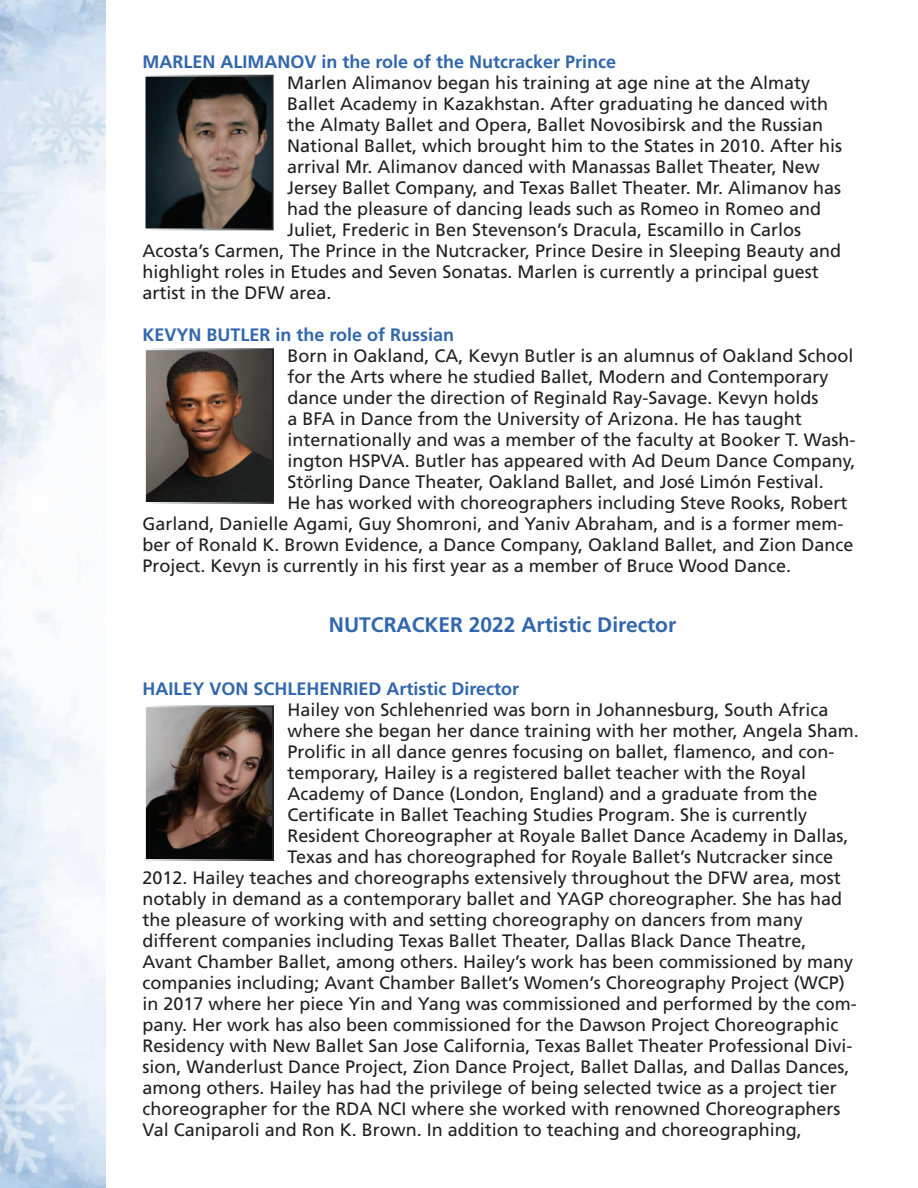
<style>
.page{position:relative;width:918px;height:1188px;background:#fff}
.page>*{position:absolute;margin:0;border:0;box-sizing:border-box;transform-origin:0 0}
.t1{font:700 21px "Frutiger LT Std";color:#3167ad}
.t2{font:18px "Frutiger LT Std";color:#231f20}
.t3{font:700 18px "Frutiger LT Std";color:#3167ad}
</style>
<div class="page">
<img style="left:0;top:0;width:106px;height:1188px">
<img style="left:147px;top:78px;width:124px;height:149px">
<img style="left:147px;top:351px;width:124px;height:150px">
<div style="left:144px;top:348px;width:130px;height:156px;border:2px solid #fff"></div>
<img style="left:147px;top:708px;width:124px;height:150px">
<div style="left:144px;top:705px;width:130px;height:156px;border:2px solid #fff"></div>
<p class="t3" style="left:143px;top:51px;width:475px">MARLEN ALIMANOV in the role of the Nutcracker Prince</p>
<p class="t2" style="left:287px;top:72px;width:525px">Marlen Alimanov began his training at age nine at the Almaty</p>
<p class="t2" style="left:287px;top:93px;width:543px">Ballet Academy in Kazakhstan. After graduating he danced with</p>
<p class="t2" style="left:287px;top:114px;width:538px">the Almaty Ballet and Opera, Ballet Novosibirsk and the Russian</p>
<p class="t2" style="left:287px;top:135px;width:557px">National Ballet, which brought him to the States in 2010. After his</p>
<p class="t2" style="left:287px;top:156px;width:534px">arrival Mr. Alimanov danced with Manassas Ballet Theater, New</p>
<p class="t2" style="left:287px;top:177px;width:556px">Jersey Ballet Company, and Texas Ballet Theater. Mr. Alimanov has</p>
<p class="t2" style="left:287px;top:198px;width:536px">had the pleasure of dancing leads such as Romeo in Romeo and</p>
<p class="t2" style="left:287px;top:219px;width:516px">Juliet, Frederic in Ben Stevenson’s Dracula, Escamillo in Carlos</p>
<p class="t2" style="left:143px;top:240px;width:700px">Acosta’s Carmen, The Prince in the Nutcracker, Prince Desire in Sleeping Beauty and</p>
<p class="t2" style="left:143px;top:261px;width:678px">highlight roles in Etudes and Seven Sonatas. Marlen is currently a principal guest</p>
<p class="t2" style="left:143px;top:282px;width:191px">artist in the DFW area.</p>
<p class="t3" style="left:143px;top:324px;width:313px">KEVYN BUTLER in the role of Russian</p>
<p class="t2" style="left:287px;top:345px;width:568px">Born in Oakland, CA, Kevyn Butler is an alumnus of Oakland School</p>
<p class="t2" style="left:287px;top:366px;width:543px">for the Arts where he studied Ballet, Modern and Contemporary</p>
<p class="t2" style="left:287px;top:387px;width:533px">dance under the direction of Reginald Ray-Savage. Kevyn holds</p>
<p class="t2" style="left:287px;top:408px;width:516px">a BFA in Dance from the University of Arizona. He has taught</p>
<p class="t2" style="left:287px;top:429px;width:570px">internationally and was a member of the faculty at Booker T. Wash-</p>
<p class="t2" style="left:287px;top:450px;width:570px">ington HSPVA. Butler has appeared with Ad Deum Dance Company,</p>
<p class="t2" style="left:287px;top:471px;width:538px">Störling Dance Theater, Oakland Ballet, and José Limón Festival.</p>
<p class="t2" style="left:287px;top:492px;width:562px">He has worked with choreographers including Steve Rooks, Robert</p>
<p class="t2" style="left:143px;top:513px;width:702px">Garland, Danielle Agami, Guy Shomroni, and Yaniv Abraham, and is a former mem-</p>
<p class="t2" style="left:143px;top:534px;width:712px">ber of Ronald K. Brown Evidence, a Dance Company, Oakland Ballet, and Zion Dance</p>
<p class="t2" style="left:143px;top:555px;width:650px">Project. Kevyn is currently in his first year as a member of Bruce Wood Dance.</p>
<p class="t1" style="left:329px;top:612px;width:349px">NUTCRACKER 2022 Artistic Director</p>
<p class="t3" style="left:143px;top:678px;width:378px">HAILEY VON SCHLEHENRIED Artistic Director</p>
<p class="t2" style="left:287px;top:699px;width:543px">Hailey von Schlehenried was born in Johannesburg, South Africa</p>
<p class="t2" style="left:287px;top:720px;width:573px">where she began her dance training with her mother, Angela Sham.</p>
<p class="t2" style="left:287px;top:741px;width:549px">Prolific in all dance genres focusing on ballet, flamenco, and con-</p>
<p class="t2" style="left:287px;top:762px;width:520px">temporary, Hailey is a registered ballet teacher with the Royal</p>
<p class="t2" style="left:287px;top:783px;width:532px">Academy of Dance (London, England) and a graduate from the</p>
<p class="t2" style="left:287px;top:804px;width:521px">Certificate in Ballet Teaching Studies Program. She is currently</p>
<p class="t2" style="left:287px;top:825px;width:563px">Resident Choreographer at Royale Ballet Dance Academy in Dallas,</p>
<p class="t2" style="left:287px;top:846px;width:547px">Texas and has choreographed for Royale Ballet’s Nutcracker since</p>
<p class="t2" style="left:143px;top:867px;width:700px">2012. Hailey teaches and choreographs extensively throughout the DFW area, most</p>
<p class="t2" style="left:143px;top:888px;width:701px">notably in demand as a contemporary ballet and YAGP choreographer. She has had</p>
<p class="t2" style="left:143px;top:909px;width:662px">the pleasure of working with and setting choreography on dancers from many</p>
<p class="t2" style="left:143px;top:930px;width:665px">different companies including Texas Ballet Theater, Dallas Black Dance Theatre,</p>
<p class="t2" style="left:143px;top:951px;width:712px">Avant Chamber Ballet, among others. Hailey’s work has been commissioned by many</p>
<p class="t2" style="left:143px;top:972px;width:704px">companies including; Avant Chamber Ballet’s Women’s Choreography Project (WCP)</p>
<p class="t2" style="left:143px;top:993px;width:716px">in 2017 where her piece Yin and Yang was commissioned and performed by the com-</p>
<p class="t2" style="left:143px;top:1014px;width:697px">pany. Her work has also been commissioned for the Dawson Project Choreographic</p>
<p class="t2" style="left:143px;top:1035px;width:711px">Residency with New Ballet San Jose California, Texas Ballet Theater Professional Divi-</p>
<p class="t2" style="left:143px;top:1056px;width:708px">sion, Wanderlust Dance Project, Zion Dance Project, Ballet Dallas, and Dallas Dances,</p>
<p class="t2" style="left:143px;top:1077px;width:696px">among others. Hailey has had the privilege of being selected twice as a project tier</p>
<p class="t2" style="left:143px;top:1098px;width:700px">choreographer for the RDA NCI where she worked with renowned Choreographers</p>
<p class="t2" style="left:143px;top:1119px;width:661px">Val Caniparoli and Ron K. Brown. In addition to teaching and choreographing,</p>
</div>
